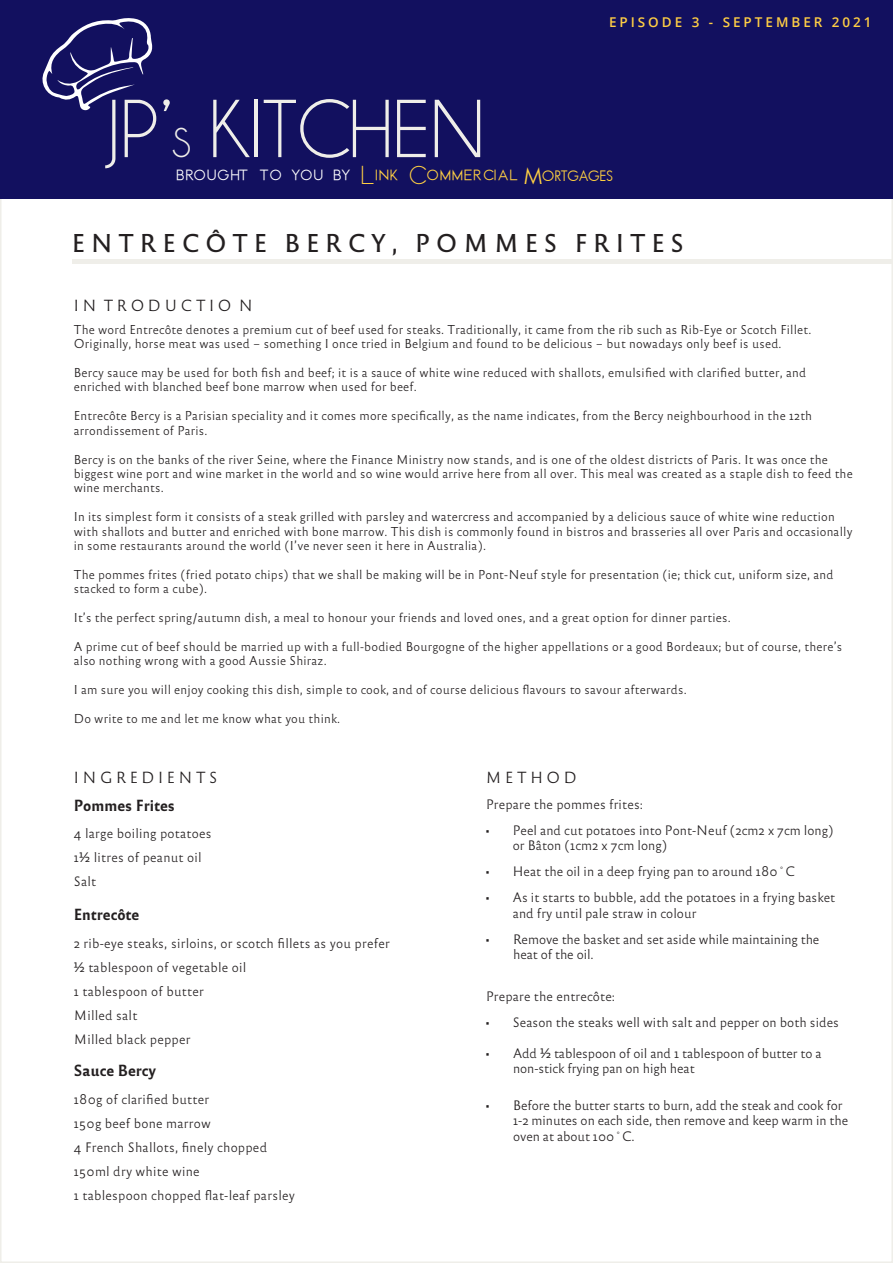
<style>
.page{position:relative;width:893px;height:1263px;background:#fff}
.page>*{position:absolute;margin:0;border:0;box-sizing:border-box;transform-origin:0 0}
.t1{font:83.1px "Champagne&Limousines";color:#efeee9}
.t2{font:24.3px "Rome";color:#fff}
.t3{font:24px "Reforma 2018 Gris";letter-spacing:.245em;color:#231f20}
.t4{font:15px "Reforma 2018 Negra";color:#231f20}
.t5{font:15px "Reforma 2018 Blanca";letter-spacing:.24em;color:#231f20}
.t6{font:600 13.5px "Open Sans";letter-spacing:.22em;color:#ffce44}
.t7{font:12.75px/24px "Reforma 2018 Blanca";letter-spacing:.005em;color:#231f20}
.t8{font:12px/14.4px "Reforma 2018 Blanca";letter-spacing:.02em;color:#231f20}
.s1{font-size:42px}
.s2{color:#ffcf43}
.s3{font-family:"Futura No 2 DEE";color:#ffcf43}
.s4{font-family:"Futura No 2 DEE";font-size:15.75px;color:#ffd040}
</style>
<div class="page">
<div style="left:0;top:0;width:893px;height:198px;background:#12105f"></div>
<div style="left:73px;top:259px;width:820px;height:5px;background:#efeee9"></div>
<svg style="left:42px;top:18px;width:110px;height:93px"></svg>
<p class="t6" style="left:609px;top:13px;width:264px">EPISODE 3 - SEPTEMBER 2021</p>
<h1 class="t1" style="left:108px;top:87px;width:378px">JP’<span class="s1">S</span> KITCHEN</h1>
<h2 class="t2" style="left:176px;top:160px;width:438px">brought to you by <span class="s2">Link Commercial</span> <span class="s3">M</span><span class="s4">ORTGAGES</span></h2>
<h3 class="t3" style="left:72px;top:229px;width:614px">ENTRECÔTE BERCY, POMMES FRITES</h3>
<p class="t5" style="left:74px;top:297px;width:181px">IN TRODUCTIO N</p>
<p class="t8" style="left:74px;top:323px;width:739px">The word Entrecôte denotes a premium cut of beef used for steaks. Traditionally, it came from the rib such as Rib-Eye or Scotch Fillet.<br>Originally, horse meat was used – something I once tried in Belgium and found to be delicious – but nowadays only beef is used.</p>
<p class="t8" style="left:74px;top:366px;width:734px">Bercy sauce may be used for both fish and beef; it is a sauce of white wine reduced with shallots, emulsified with clarified butter, and enriched with blanched beef bone marrow when used for beef.</p>
<p class="t8" style="left:74px;top:409px;width:740px">Entrecôte Bercy is a Parisian speciality and it comes more specifically, as the name indicates, from the Bercy neighbourhood in the 12th arrondissement of Paris.</p>
<p class="t8" style="left:74px;top:452px;width:780px">Bercy is on the banks of the river Seine, where the Finance Ministry now stands, and is one of the oldest districts of Paris. It was once the biggest wine port and wine market in the world and so wine would arrive here from all over. This meal was created as a staple dish to feed the wine merchants.</p>
<p class="t8" style="left:74px;top:510px;width:780px">In its simplest form it consists of a steak grilled with parsley and watercress and accompanied by a delicious sauce of white wine reduction with shallots and butter and enriched with bone marrow. This dish is commonly found in bistros and brasseries all over Paris and occasionally in some restaurants around the world (I’ve never seen it here in Australia).</p>
<p class="t8" style="left:74px;top:567px;width:761px">The pommes frites (fried potato chips) that we shall be making will be in Pont-Neuf style for presentation (ie; thick cut, uniform size, and stacked to form a cube).</p>
<p class="t8" style="left:74px;top:610px;width:658px">It’s the perfect spring/autumn dish, a meal to honour your friends and loved ones, and a great option for dinner parties.</p>
<p class="t8" style="left:74px;top:639px;width:770px">A prime cut of beef should be married up with a full-bodied Bourgogne of the higher appellations or a good Bordeaux; but of course, there’s also nothing wrong with a good Aussie Shiraz.</p>
<p class="t8" style="left:74px;top:682px;width:614px">I am sure you will enjoy cooking this dish, simple to cook, and of course delicious flavours to savour afterwards.</p>
<p class="t8" style="left:74px;top:711px;width:268px">Do write to me and let me know what you think.</p>
<p class="t5" style="left:74px;top:769px;width:145px">INGREDIENTS</p>
<p class="t4" style="left:74px;top:796px;width:103px">Pommes Frites</p>
<p class="t7" style="left:74px;top:821px;width:139px">4 large boiling potatoes<br>1½ litres of peanut oil<br>Salt</p>
<p class="t4" style="left:74px;top:906px;width:67px">Entrecôte</p>
<p class="t7" style="left:74px;top:931px;width:317px">2 rib-eye steaks, sirloins, or scotch fillets as you prefer ½ tablespoon of vegetable oil<br>1 tablespoon of butter<br>Milled salt<br>Milled black pepper</p>
<p class="t4" style="left:74px;top:1062px;width:84px">Sauce Bercy</p>
<p class="t7" style="left:74px;top:1087px;width:223px">180g of clarified butter<br>150g beef bone marrow<br>4 French Shallots, finely chopped<br>150ml dry white wine<br>1 tablespoon chopped flat-leaf parsley</p>
<p class="t5" style="left:486px;top:769px;width:92px">METHOD</p>
<p class="t7" style="left:486px;top:792px;width:159px">Prepare the pommes frites:</p>
<p class="t7" style="left:513px;top:822px;width:322px;line-height:15.3px;text-indent:-28px">• Peel and cut potatoes into Pont-Neuf (2cm2 x 7cm long) or Bâton (1cm2 x 7cm long)</p>
<p class="t7" style="left:484px;top:860px;width:312px">• Heat the oil in a deep frying pan to around 180˚C</p>
<p class="t7" style="left:513px;top:890px;width:324px;line-height:15.3px;text-indent:-28px">• As it starts to bubble, add the potatoes in a frying basket and fry until pale straw in colour</p>
<p class="t7" style="left:513px;top:932px;width:308px;line-height:15.3px;text-indent:-29px">• Remove the basket and set aside while maintaining the heat of the oil.</p>
<p class="t7" style="left:486px;top:984px;width:131px">Prepare the entrecôte:</p>
<p class="t7" style="left:484px;top:1010px;width:356px">• Season the steaks well with salt and pepper on both sides</p>
<p class="t7" style="left:513px;top:1046px;width:310px;line-height:15.3px;text-indent:-29px">• Add ½ tablespoon of oil and 1 tablespoon of butter to a non-stick frying pan on high heat</p>
<p class="t7" style="left:513px;top:1098px;width:337px;line-height:15.3px;text-indent:-29px">• Before the butter starts to burn, add the steak and cook for<br>1-2 minutes on each side, then remove and keep warm in the oven at about 100˚C.</p>
</div>
